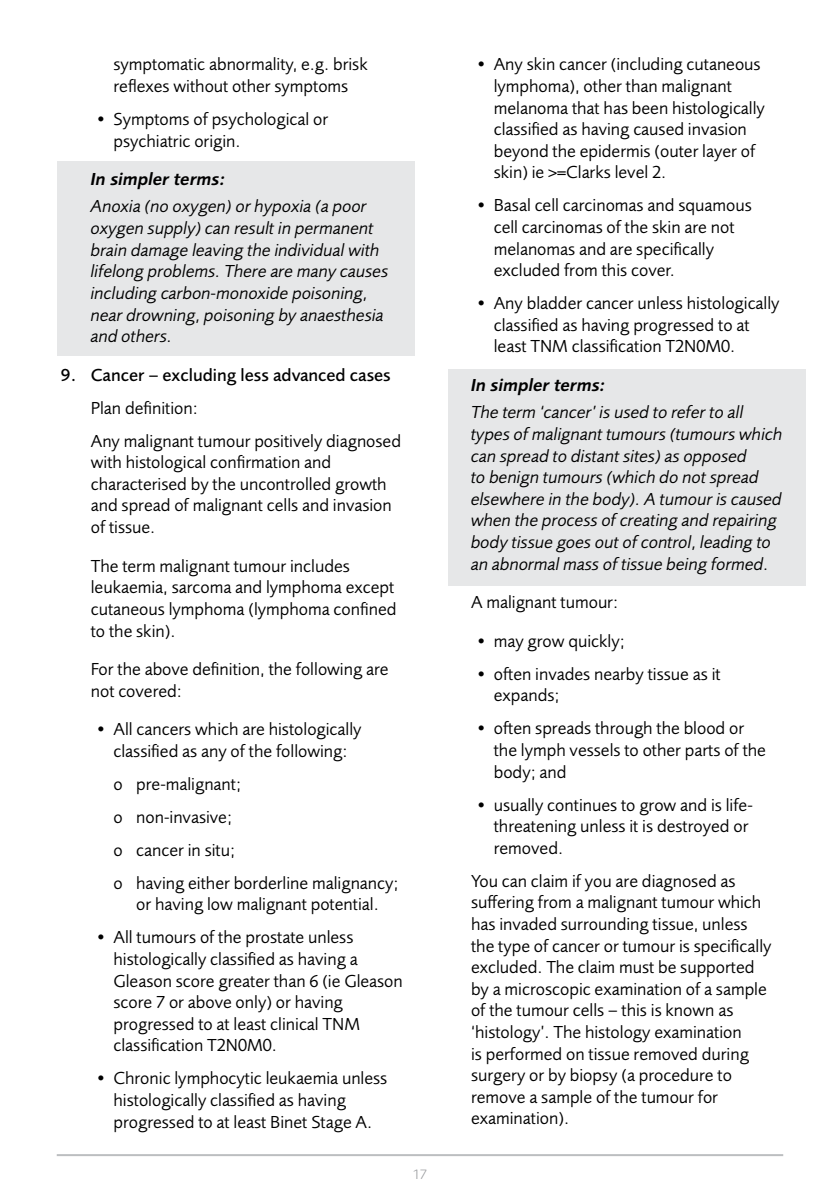
<style>
.page{position:relative;width:840px;height:1191px;background:#fff}
.page>*{position:absolute;margin:0;border:0;box-sizing:border-box;transform-origin:0 0}
.t1{font:18px/21.6px "Foundry Sans";color:#000}
.t2{font:italic 18px/21.6px "Foundry Sans";color:#000}
.t3{font:500 18px "Foundry Sans";color:#000}
.t4{font:italic 600 18px "Foundry Sans";color:#000}
.t5{font:300 14px "Foundry Sans";color:#939598}
</style>
<div class="page">
<hr style="left:57px;top:1154px;width:725px;height:2px;background:#bcbec0">
<div style="left:57px;top:162px;width:357px;height:194px;background:#e6e7e8"></div>
<div style="left:448px;top:369px;width:357px;height:216px;background:#e6e7e8"></div>
<p class="t1" style="left:113px;top:54px;width:255px">symptomatic abnormality, e.g. brisk reflexes without other symptoms</p>
<p class="t1" style="left:113px;top:108px;width:216px;text-indent:-17px">• Symptoms of psychological or psychiatric origin.</p>
<p class="t4" style="left:91px;top:169px;width:136px">In simpler terms:</p>
<p class="t2" style="left:91px;top:196px;width:299px">Anoxia (no oxygen) or hypoxia (a poor oxygen supply) can result in permanent brain damage leaving the individual with lifelong problems. There are many causes including carbon-monoxide poisoning, near drowning, poisoning by anaesthesia and others.</p>
<p class="t3" style="left:61px;top:365px;width:331px">9. Cancer – excluding less advanced cases</p>
<p class="t1" style="left:91px;top:391px;width:311px;line-height:33px">Plan definition:<br>Any malignant tumour positively diagnosed</p>
<p class="t1" style="left:91px;top:452px;width:302px">with histological confirmation and characterised by the uncontrolled growth and spread of malignant cells and invasion of tissue.</p>
<p class="t1" style="left:91px;top:555px;width:307px">The term malignant tumour includes leukaemia, sarcoma and lymphoma except cutaneous lymphoma (lymphoma confined to the skin).</p>
<p class="t1" style="left:91px;top:658px;width:299px">For the above definition, the following are not covered:</p>
<p class="t1" style="left:96px;top:719px;width:266px;text-align:center">• All cancers which are histologically classified as any of the following:</p>
<p class="t1" style="left:113px;top:768px;width:286px;line-height:33px">o pre-malignant;<br>o non-invasive;<br>o cancer in situ;<br>o having either borderline malignancy;</p>
<p class="t1" style="left:136px;top:894px;width:244px">or having low malignant potential.</p>
<p class="t1" style="left:113px;top:927px;width:291px;text-indent:-17px">• All tumours of the prostate unless histologically classified as having a Gleason score greater than 6 (ie Gleason score 7 or above only) or having progressed to at least clinical TNM classification T2N0M0.</p>
<p class="t1" style="left:113px;top:1068px;width:275px;text-indent:-17px">• Chronic lymphocytic leukaemia unless histologically classified as having progressed to at least Binet Stage A.</p>
<p class="t5" style="left:413px;top:1166px;width:15px">17</p>
<p class="t1" style="left:493px;top:54px;width:272px;text-indent:-17px">• Any skin cancer (including cutaneous lymphoma), other than malignant melanoma that has been histologically classified as having caused invasion beyond the epidermis (outer layer of skin) ie &gt;=Clarks level 2.</p>
<p class="t1" style="left:493px;top:195px;width:259px;text-indent:-17px">• Basal cell carcinomas and squamous cell carcinomas of the skin are not melanomas and are specifically excluded from this cover.</p>
<p class="t1" style="left:493px;top:293px;width:287px;text-indent:-17px">• Any bladder cancer unless histologically classified as having progressed to at least TNM classification T2N0M0.</p>
<p class="t4" style="left:471px;top:375px;width:136px">In simpler terms:</p>
<p class="t2" style="left:471px;top:402px;width:313px">The term ‘cancer’ is used to refer to all types of malignant tumours (tumours which can spread to distant sites) as opposed<br>to benign tumours (which do not spread elsewhere in the body). A tumour is caused when the process of creating and repairing body tissue goes out of control, leading to an abnormal mass of tissue being formed.</p>
<p class="t1" style="left:471px;top:592px;width:148px">A malignant tumour:</p>
<p class="t1" style="left:476px;top:630px;width:149px">• may grow quickly;</p>
<p class="t1" style="left:493px;top:663px;width:228px;text-indent:-17px">• often invades nearby tissue as it expands;</p>
<p class="t1" style="left:493px;top:718px;width:273px;text-indent:-17px">• often spreads through the blood or the lymph vessels to other parts of the body; and</p>
<p class="t1" style="left:493px;top:794px;width:260px;text-indent:-17px">• usually continues to grow and is life&shy;threatening unless it is destroyed or removed.</p>
<p class="t1" style="left:471px;top:870px;width:302px">You can claim if you are diagnosed as suffering from a malignant tumour which has invaded surrounding tissue, unless the type of cancer or tumour is specifically excluded. The claim must be supported by a microscopic examination of a sample of the tumour cells – this is known as ‘histology’. The histology examination<br>is performed on tissue removed during surgery or by biopsy (a procedure to remove a sample of the tumour for examination).</p>
</div>
